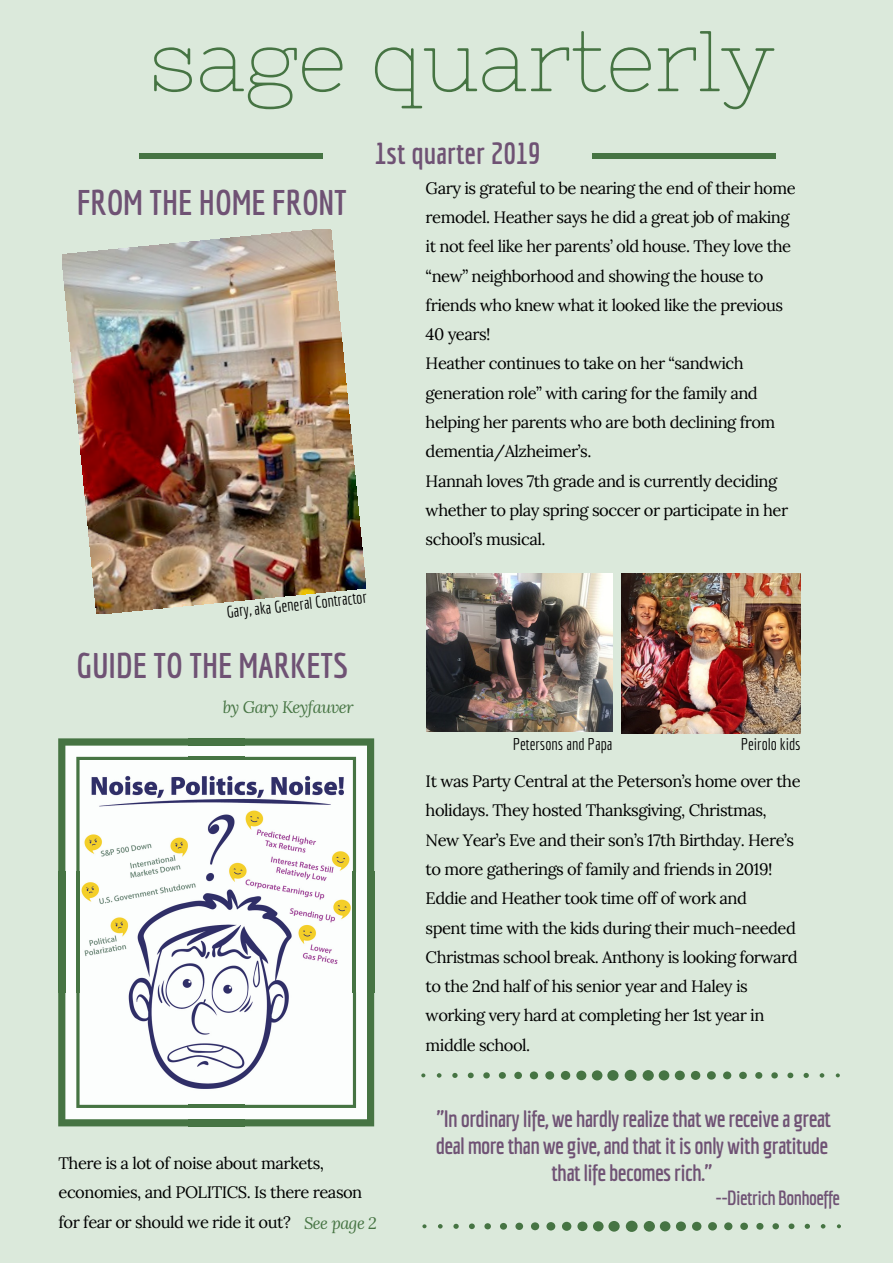
<style>
.page{position:relative;width:893px;height:1263px;background:#dbe9db}
.page>*{position:absolute;margin:0;border:0;box-sizing:border-box;transform-origin:0 0}
.t1{font:85.95px "Nixie One";color:#467443}
.t2{font:700 34.8px "Economica";color:#6f5274}
.t3{font:700 30.15px "Economica";color:#6f5274}
.t4{font:700 23.25px/27px "Economica";letter-spacing:-.03em;color:#6f5274;text-align:center}
.t5{font:700 19.8px "Economica";letter-spacing:-.03em;color:#6f5274}
.t6{font:16.5px/29.2px "Lora";letter-spacing:-.03em;color:#000}
.t7{font:italic 16.5px "Lora";letter-spacing:-.03em;color:#467443}
.t8{font:16.35px "Economica";color:#000}
</style>
<div class="page">
<div style="left:139px;top:153px;width:183px;height:5px;background:#467443"></div>
<div style="left:593px;top:153px;width:183px;height:5px;background:#467443"></div>
<img style="left:622px;top:573px;width:179px;height:160px">
<img style="left:427px;top:573px;width:186px;height:159px">
<div style="left:625px;top:1070px;width:11px;height:11px;background:#467443;border-radius:50%"></div>
<div style="left:643px;top:1070px;width:11px;height:11px;background:#467443;border-radius:50%"></div>
<div style="left:659px;top:1070px;width:10px;height:10px;background:#467443;border-radius:50%"></div>
<svg style="left:675px;top:1070px;width:10px;height:10px"></svg>
<svg style="left:691px;top:1071px;width:9px;height:9px"></svg>
<div style="left:707px;top:1071px;width:9px;height:8px;background:#467443;border-radius:50%"></div>
<div style="left:723px;top:1071px;width:8px;height:8px;background:#467443;border-radius:50%"></div>
<svg style="left:739px;top:1072px;width:8px;height:7px"></svg>
<svg style="left:755px;top:1072px;width:7px;height:7px"></svg>
<svg style="left:771px;top:1072px;width:7px;height:6px"></svg>
<svg style="left:787px;top:1072px;width:6px;height:6px"></svg>
<svg style="left:803px;top:1073px;width:6px;height:5px"></svg>
<svg style="left:820px;top:1073px;width:4px;height:5px"></svg>
<svg style="left:836px;top:1073px;width:4px;height:4px"></svg>
<div style="left:607px;top:1070px;width:12px;height:11px;background:#467443;border-radius:50%"></div>
<div style="left:592px;top:1070px;width:10px;height:10px;background:#467443;border-radius:50%"></div>
<svg style="left:576px;top:1070px;width:10px;height:10px"></svg>
<div style="left:561px;top:1071px;width:9px;height:9px;background:#467443;border-radius:50%"></div>
<div style="left:545px;top:1071px;width:9px;height:8px;background:#467443;border-radius:50%"></div>
<svg style="left:530px;top:1071px;width:8px;height:8px"></svg>
<div style="left:514px;top:1072px;width:8px;height:7px;background:#467443;border-radius:50%"></div>
<div style="left:499px;top:1072px;width:7px;height:7px;background:#467443;border-radius:50%"></div>
<svg style="left:483px;top:1072px;width:7px;height:6px"></svg>
<svg style="left:468px;top:1072px;width:6px;height:6px"></svg>
<svg style="left:452px;top:1073px;width:6px;height:5px"></svg>
<svg style="left:437px;top:1073px;width:4px;height:5px"></svg>
<svg style="left:421px;top:1073px;width:4px;height:4px"></svg>
<div style="left:626px;top:1221px;width:12px;height:11px;background:#467443;border-radius:50%"></div>
<div style="left:644px;top:1221px;width:11px;height:11px;background:#467443;border-radius:50%"></div>
<div style="left:660px;top:1221px;width:10px;height:10px;background:#467443;border-radius:50%"></div>
<svg style="left:676px;top:1221px;width:10px;height:10px"></svg>
<svg style="left:692px;top:1222px;width:9px;height:9px"></svg>
<div style="left:708px;top:1222px;width:9px;height:8px;background:#467443;border-radius:50%"></div>
<div style="left:724px;top:1222px;width:8px;height:8px;background:#467443;border-radius:50%"></div>
<svg style="left:740px;top:1222px;width:8px;height:8px"></svg>
<svg style="left:756px;top:1223px;width:7px;height:7px"></svg>
<svg style="left:772px;top:1223px;width:7px;height:6px"></svg>
<svg style="left:789px;top:1223px;width:5px;height:6px"></svg>
<svg style="left:805px;top:1224px;width:5px;height:5px"></svg>
<svg style="left:821px;top:1224px;width:4px;height:4px"></svg>
<svg style="left:837px;top:1224px;width:4px;height:4px"></svg>
<div style="left:608px;top:1221px;width:12px;height:11px;background:#467443;border-radius:50%"></div>
<div style="left:593px;top:1221px;width:11px;height:10px;background:#467443;border-radius:50%"></div>
<svg style="left:577px;top:1221px;width:10px;height:10px"></svg>
<div style="left:562px;top:1222px;width:9px;height:9px;background:#467443;border-radius:50%"></div>
<div style="left:546px;top:1222px;width:9px;height:8px;background:#467443;border-radius:50%"></div>
<svg style="left:531px;top:1222px;width:8px;height:8px"></svg>
<div style="left:515px;top:1222px;width:8px;height:8px;background:#467443;border-radius:50%"></div>
<div style="left:500px;top:1223px;width:7px;height:7px;background:#467443;border-radius:50%"></div>
<svg style="left:484px;top:1223px;width:7px;height:6px"></svg>
<svg style="left:469px;top:1223px;width:6px;height:6px"></svg>
<svg style="left:453px;top:1224px;width:6px;height:5px"></svg>
<svg style="left:438px;top:1224px;width:5px;height:4px"></svg>
<svg style="left:422px;top:1224px;width:5px;height:4px"></svg>
<img style="left:62px;top:229px;width:304px;height:384px">
<img style="left:65px;top:747px;width:302px;height:372px">
<svg style="left:58px;top:992px;width:131px;height:134px;background:#d8e0db"></svg>
<svg style="left:244px;top:738px;width:130px;height:134px;background:#d4d8d2"></svg>
<svg style="left:58px;top:738px;width:131px;height:134px;background:#d2dad1"></svg>
<svg style="left:244px;top:992px;width:130px;height:134px;background:#dce3de"></svg>
<div style="left:188px;top:738px;width:56px;height:7px;background:#467443"></div>
<hr style="left:188px;top:757px;width:56px;height:3px;background:#467443">
<div style="left:188px;top:1119px;width:56px;height:7px;background:#467443"></div>
<hr style="left:188px;top:1105px;width:56px;height:3px;background:#467443">
<div style="left:58px;top:871px;width:7px;height:122px;background:#467443"></div>
<hr style="left:76px;top:871px;width:4px;height:122px;background:#467443">
<div style="left:367px;top:871px;width:7px;height:122px;background:#467443"></div>
<hr style="left:353px;top:871px;width:3px;height:122px;background:#467443">
<h1 class="t1" style="left:149px;top:12px;width:627px">sage quarterly</h1>
<h3 class="t3" style="left:374px;top:136px;width:168px">1st quarter 2019</h3>
<p class="t6" style="left:426px;top:173px;width:372px">Gary is grateful to be nearing the end of their home remodel. Heather says he did a great job of making it not feel like her parents’ old house. They love the “new” neighborhood and showing the house to friends who knew what it looked like the previous 40 years!<br>Heather continues to take on her “sandwich generation role” with caring for the family and helping her parents who are both declining from dementia/Alzheimer’s.<br>Hannah loves 7th grade and is currently deciding whether to play spring soccer or participate in her school’s musical.</p>
<h2 class="t2" style="left:77px;top:182px;width:271px">FROM THE HOME FRONT</h2>
<p class="t8" style="left:225px;top:602px;width:143px;rotate:-6deg">Gary, aka General Contractor</p>
<h2 class="t2" style="left:76px;top:645px;width:273px">GUIDE TO THE MARKETS</h2>
<p class="t7" style="left:223px;top:696px;width:132px">by Gary Keyfauver</p>
<p class="t6" style="left:59px;top:1148px;width:305px">There is a lot of noise about markets, economies, and POLITICS. Is there reason for fear or should we ride it out?</p>
<p class="t7" style="left:304px;top:1211px;width:74px">See page 2</p>
<p class="t8" style="left:513px;top:734px;width:101px">Petersons and Papa</p>
<p class="t8" style="left:741px;top:734px;width:62px">Peirolo kids</p>
<p class="t6" style="left:426px;top:766px;width:376px">It was Party Central at the Peterson’s home over the holidays. They hosted Thanksgiving, Christmas, New Year’s Eve and their son’s 17th Birthday. Here’s to more gatherings of family and friends in 2019!</p>
<p class="t6" style="left:426px;top:884px;width:374px">Eddie and Heather took time off of work and<br>spent time with the kids during their much-needed Christmas school break. Anthony is looking forward to the 2nd half of his senior year and Haley is working very hard at completing her 1st year in middle school.</p>
<h3 class="t4" style="left:436px;top:1105px;width:397px">"In ordinary life, we hardly realize that we receive a great deal more than we give, and that it is only with gratitude that life becomes rich."</h3>
<p class="t5" style="left:715px;top:1186px;width:126px">--Dietrich Bonhoeffe</p>
</div>
